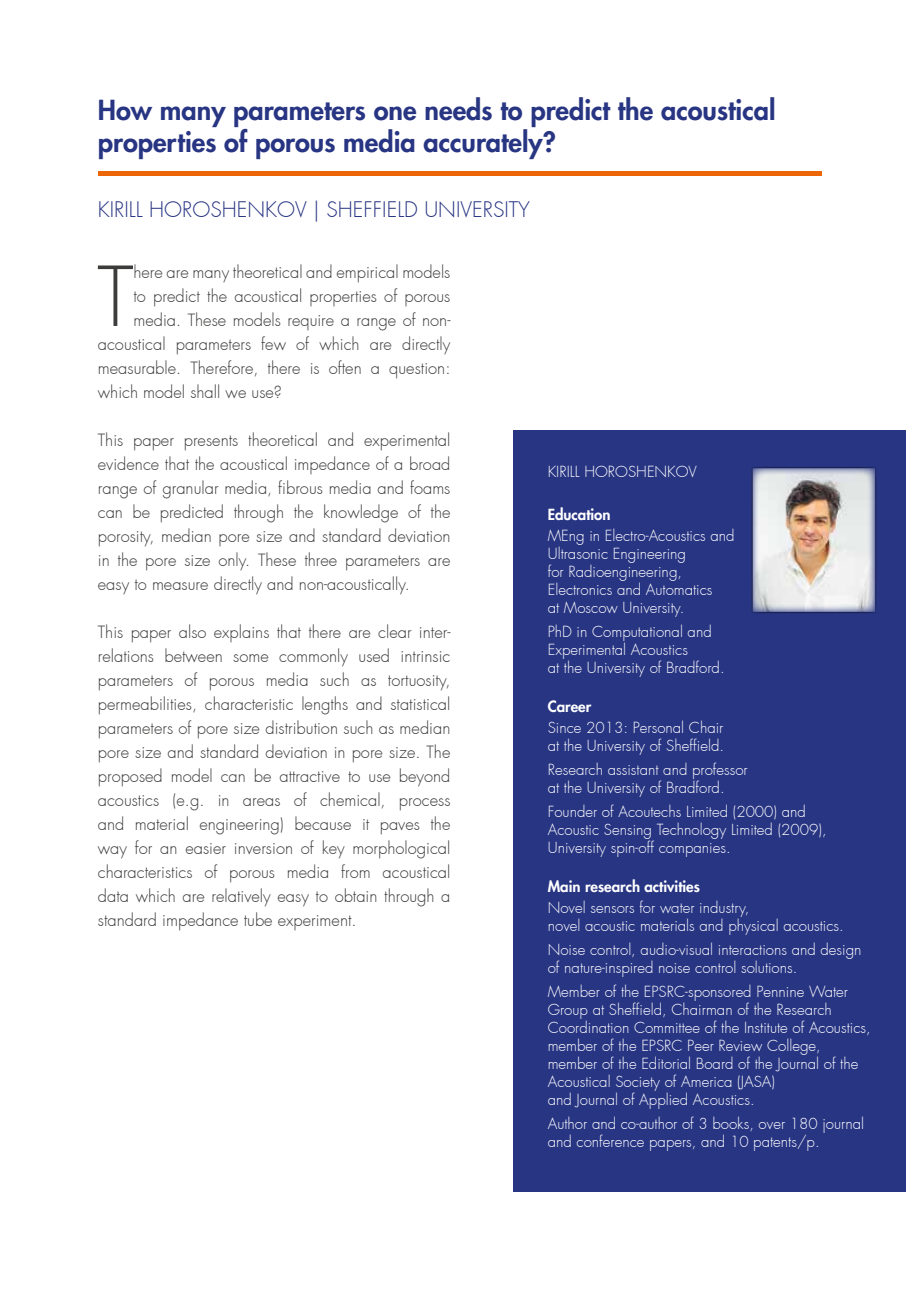
<style>
.page{position:relative;width:919px;height:1289px;background:#fff}
.page>*{position:absolute;margin:0;border:0;box-sizing:border-box;transform-origin:0 0}
.t1{font:300 80.1px "Futura";color:#3c3c3b}
.t2{font:800 27px/32.4px "Futura";color:#283583}
.t3{font:300 21px "Futura";color:#283583}
.t4{font:300 16.5px/24px "Futura";color:#3c3c3b;text-align:justify}
.t5{font:300 15px/18px "Futura";color:#fff}
.t6{font:800 15px "Futura";color:#fff}
</style>
<div class="page">
<hr style="left:98px;top:171px;width:723px;height:4px;background:#ec6608">
<div style="left:513px;top:431px;width:393px;height:761px;background:#283583"></div>
<img style="left:754px;top:469px;width:119px;height:141px">
<h2 class="t2" style="left:98px;top:93px;width:679px">How many parameters one needs to predict the acoustical properties of porous media accurately?</h2>
<p class="t3" style="left:98px;top:196px;width:433px">KIRILL HOROSHENKOV | SHEFFIELD UNIVERSITY</p>
<h1 class="t1" style="left:97px;top:248px;width:38px">T</h1>
<p class="t4" style="left:133px;top:260px;width:318px">here are many theoretical and empirical models</p>
<p class="t4" style="left:133px;top:284px;width:318px">to predict the acoustical properties of porous</p>
<p class="t4" style="left:133px;top:308px;width:318px">media. These models require a range of non-</p>
<p class="t4" style="left:98px;top:332px;width:354px">acoustical parameters few of which are directly</p>
<p class="t4" style="left:98px;top:356px;width:354px">measurable. Therefore, there is often a question:</p>
<p class="t4" style="left:98px;top:380px;width:186px">which model shall we use?</p>
<p class="t4" style="left:98px;top:428px;width:354px">This paper presents theoretical and experimental evidence that the acoustical impedance of a broad range of granular media, fibrous media and foams can be predicted through the knowledge of the porosity, median pore size and standard deviation in the pore size only. These three parameters are easy to measure directly and non-acoustically.</p>
<p class="t4" style="left:98px;top:620px;width:354px">This paper also explains that there are clear inter&shy;relations between some commonly used intrinsic parameters of porous media such as tortuosity, permeabilities, characteristic lengths and statistical parameters of pore size distribution such as median pore size and standard deviation in pore size. The proposed model can be attractive to use beyond acoustics (e.g. in areas of chemical, process and material engineering) because it paves the way for an easier inversion of key morphological characteristics of porous media from acoustical data which are relatively easy to obtain through a standard impedance tube experiment.</p>
<p class="t5" style="left:547px;top:463px;width:151px">KIRILL HOROSHENKOV</p>
<p class="t6" style="left:547px;top:504px;width:64px">Education</p>
<p class="t5" style="left:547px;top:526px;width:188px">MEng in Electro-Acoustics and<br>Ultrasonic Engineering<br>for Radioengineering,<br>Electronics and Automatics<br>at Moscow University.</p>
<p class="t5" style="left:547px;top:622px;width:178px">PhD in Computational and<br>Experimental Acoustics<br>at the University of Bradford.</p>
<p class="t6" style="left:547px;top:696px;width:45px">Career</p>
<p class="t5" style="left:547px;top:718px;width:178px">Since 2013: Personal Chair at the University of Sheffield.</p>
<p class="t5" style="left:547px;top:760px;width:201px">Research assistant and professor at the University of Bradford.</p>
<p class="t5" style="left:547px;top:802px;width:280px">Founder of Acoutechs Limited (2000) and<br>Acoustic Sensing Technology Limited (2009),<br>University spin-off companies.</p>
<p class="t6" style="left:547px;top:876px;width:154px">Main research activities</p>
<p class="t5" style="left:547px;top:898px;width:297px">Novel sensors for water industry,<br>novel acoustic materials and physical acoustics.</p>
<p class="t5" style="left:547px;top:940px;width:315px">Noise control, audio-visual interactions and design of nature-inspired noise control solutions.</p>
<p class="t5" style="left:547px;top:982px;width:324px">Member of the EPSRC-sponsored Pennine Water Group at Sheffield, Chairman of the Research Coordination Committee of the Institute of Acoustics, member of the EPSRC Peer Review College, member of the Editorial Board of the Journal of the Acoustical Society of America (JASA)<br>and Journal of Applied Acoustics.</p>
<p class="t5" style="left:547px;top:1114px;width:318px">Author and co-author of 3 books, over 180 journal and conference papers, and 10 patents/p.</p>
</div>
